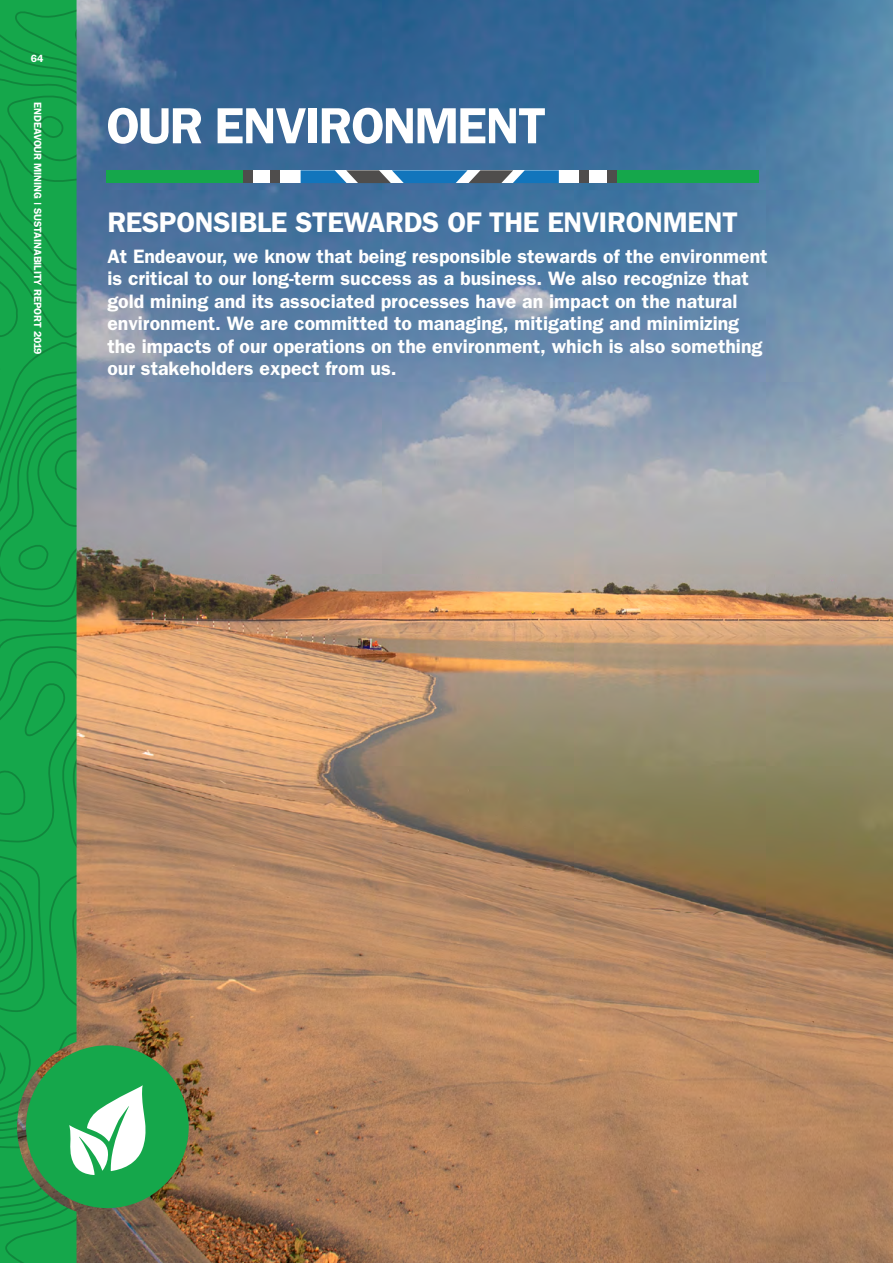
<style>
.page{position:relative;width:893px;height:1263px;background:#fff}
.page>*{position:absolute;margin:0;border:0;box-sizing:border-box;transform-origin:0 0}
.t1{font:600 51px "Franklin Gothic";letter-spacing:-.03em;color:#fff}
.t2{font:600 28.5px "Franklin Gothic";letter-spacing:-.01em;color:#fff}
.t3{font:600 19.5px/22.5px "Franklin Gothic";color:#fff}
.t4{font:600 10.5px "Franklin Gothic";color:#fff}
</style>
<div class="page">
<img style="left:146px;top:0;width:747px;height:1263px">
<div style="left:612px;top:170px;width:147px;height:13px;background:#15a74b"></div>
<div style="left:247px;top:170px;width:364px;height:13px;background:#fff"></div>
<div style="left:106px;top:170px;width:141px;height:13px;background:#15a74b"></div>
<div style="left:270px;top:170px;width:10px;height:13px;background:#4f4d4c"></div>
<div style="left:243px;top:170px;width:9px;height:13px;background:#4f4d4c"></div>
<div style="left:579px;top:170px;width:10px;height:13px;background:#4f4d4c"></div>
<div style="left:607px;top:170px;width:10px;height:13px;background:#4f4d4c"></div>
<svg style="left:301px;top:170px;width:258px;height:13px"></svg>
<div style="left:26px;top:1045px;width:163px;height:163px;background:#15a74b;border-radius:50%"></div>
<svg style="left:0;top:0;width:146px;height:1263px;background:#4d9863"></svg>
<p class="t4" style="left:31px;top:52px;width:14px">64</p>
<p class="t4" style="left:44px;top:102px;width:253px;rotate:90deg">ENDEAVOUR MINING | SUSTAINABILITY REPORT 2019</p>
<h1 class="t1" style="left:106px;top:96px;width:441px">OUR ENVIRONMENT</h1>
<h2 class="t2" style="left:107px;top:205px;width:632px">RESPONSIBLE STEWARDS OF THE ENVIRONMENT</h2>
<p class="t3" style="left:107px;top:244px;width:662px">At Endeavour, we know that being responsible stewards of the environment is critical to our long-term success as a business. We also recognize that gold mining and its associated processes have an impact on the natural environment. We are committed to managing, mitigating and minimizing the impacts of our operations on the environment, which is also something our stakeholders expect from us.</p>
</div>
